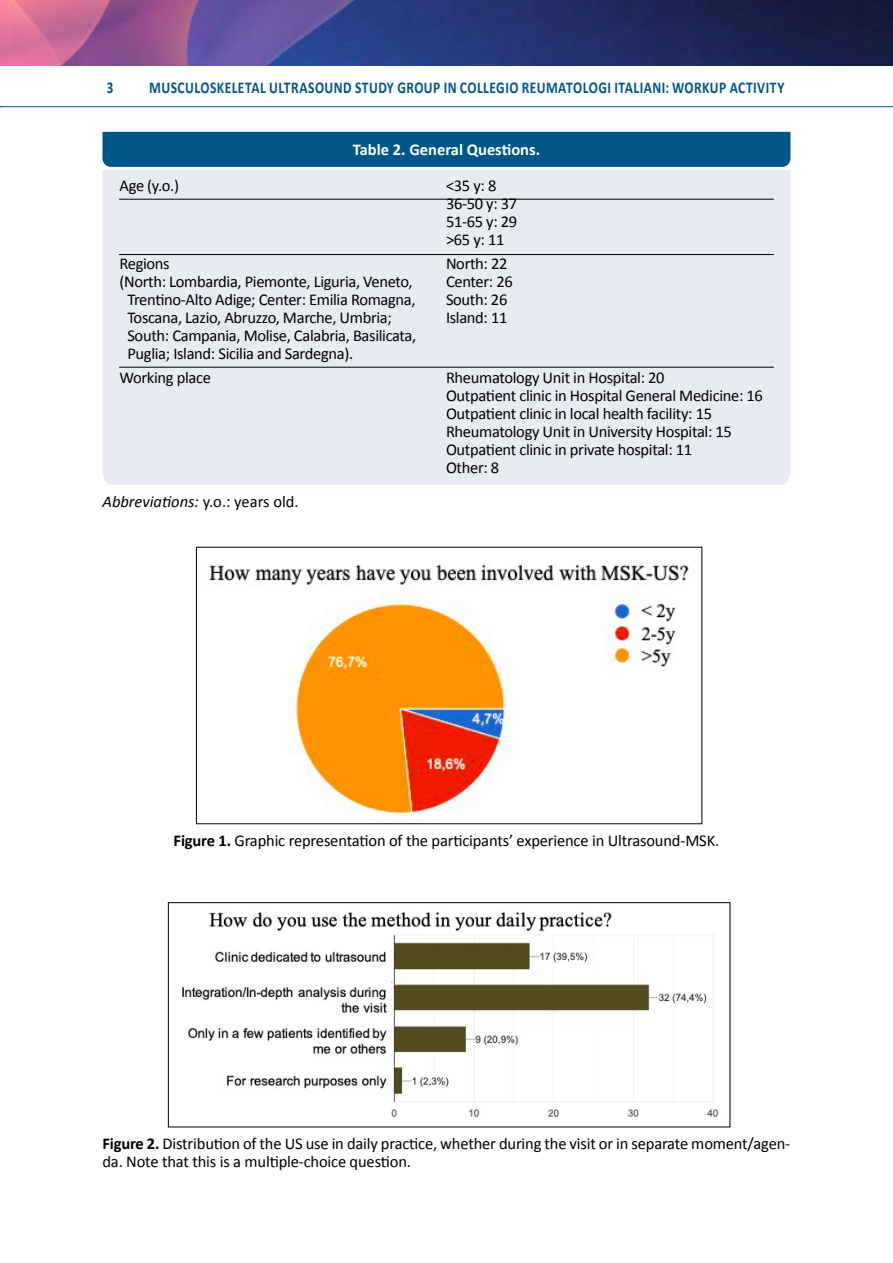
<style>
.page{position:relative;width:893px;height:1263px;background:#fff}
.page>*{position:absolute;margin:0;border:0;box-sizing:border-box;transform-origin:0 0}
.t1{font:16.5px/18px "Calibri";letter-spacing:-.02em;color:#000}
.t2{font:700 16.5px "Calibri";letter-spacing:.03em;color:#005688;scale:.82 1}
.t3{font:italic 16.5px "Calibri";color:#000}
.t4{font:700 16.5px "Calibri";color:#fff}
.t5{font:700 16.5px "Calibri";letter-spacing:.03em;color:#005688;scale:.8 1}
.s1{font-style:normal}
.s2{font-weight:700}
</style>
<div class="page">
<hr style="left:0;top:106px;width:893px;height:1px;background:#005688">
<img style="left:0;top:0;width:893px;height:66px">
<div style="left:102px;top:132px;width:688px;height:35px;background:#005688"></div>
<div style="left:102px;top:170px;width:688px;height:315px;background:#e8ebf1"></div>
<hr style="left:119px;top:199px;width:655px;height:1px;background:#000">
<hr style="left:119px;top:254px;width:655px;height:1px;background:#000">
<hr style="left:119px;top:367px;width:655px;height:1px;background:#000">
<img style="left:182px;top:912px;width:537px;height:205px">
<div style="left:168px;top:902px;width:562px;height:225px;border:1px solid #000"></div>
<img style="left:208px;top:564px;width:481px;height:255px">
<p class="t5" style="left:107px;top:77px;width:10px">3</p>
<p class="t2" style="left:149px;top:77px;width:776px">MUSCULOSKELETAL ULTRASOUND STUDY GROUP IN COLLEGIO REUMATOLOGI ITALIANI: WORKUP ACTIVITY</p>
<p class="t4" style="left:353px;top:139px;width:189px">Table 2. General Questions.</p>
<p class="t1" style="left:119px;top:176px;width:61px">Age (y.o.)</p>
<p class="t1" style="left:446px;top:176px;width:73px">&lt;35 y: 8<br>36-50 y: 37<br>51-65 y: 29 &gt;65 y: 11</p>
<p class="t1" style="left:119px;top:254px;width:52px">Regions</p>
<p class="t1" style="left:446px;top:254px;width:63px">North: 22</p>
<p class="t1" style="left:119px;top:272px;width:295px">(North: Lombardia, Piemonte, Liguria, Veneto,</p>
<p class="t1" style="left:446px;top:272px;width:68px">Center: 26</p>
<p class="t1" style="left:127px;top:290px;width:290px">Trentino-Alto Adige; Center: Emilia Romagna,</p>
<p class="t1" style="left:446px;top:290px;width:63px">South: 26</p>
<p class="t1" style="left:127px;top:308px;width:266px">Toscana, Lazio, Abruzzo, Marche, Umbria;</p>
<p class="t1" style="left:446px;top:308px;width:63px">Island: 11</p>
<p class="t1" style="left:127px;top:326px;width:290px">South: Campania, Molise, Calabria, Basilicata,<br>Puglia; Island: Sicilia and Sardegna).</p>
<p class="t1" style="left:119px;top:368px;width:93px">Working place</p>
<p class="t1" style="left:446px;top:368px;width:318px">Rheumatology Unit in Hospital: 20<br>Outpatient clinic in Hospital General Medicine: 16<br>Outpatient clinic in local health facility: 15<br>Rheumatology Unit in University Hospital: 15<br>Outpatient clinic in private hospital: 11<br>Other: 8</p>
<p class="t3" style="left:102px;top:491px;width:198px">Abbreviations: <span class="s1">y.o.: years old.</span></p>
<p class="t1" style="left:174px;top:831px;width:547px"><span class="s2">Figure 1.</span> Graphic representation of the participants’ experience in Ultrasound-MSK.</p>
<p class="t1" style="left:102px;top:1134px;width:689px"><span class="s2">Figure 2.</span> Distribution of the US use in daily practice, whether during the visit or in separate moment/agen&shy;da. Note that this is a multiple-choice question.</p>
</div>
